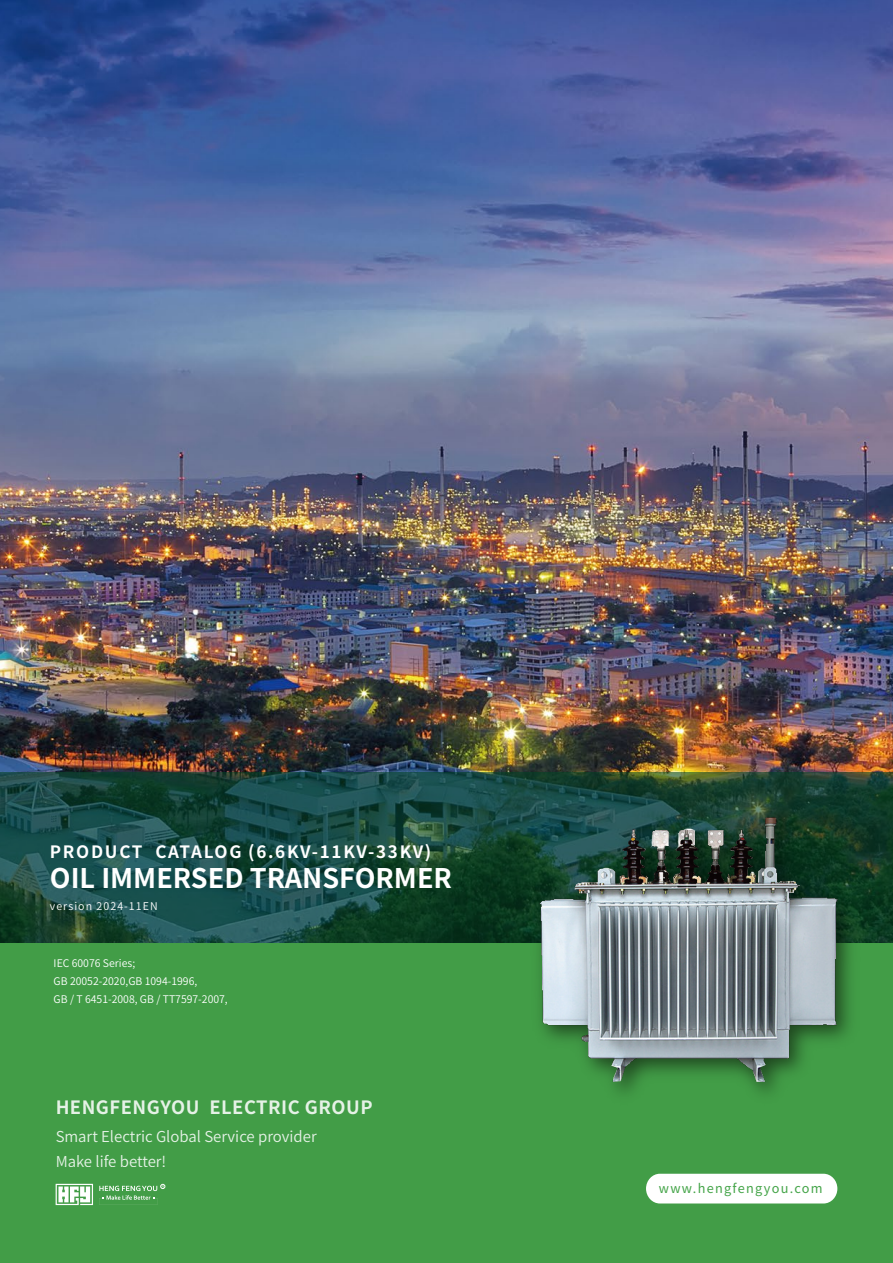
<style>
.page{position:relative;width:893px;height:1263px;background:#fff}
.page>*{position:absolute;margin:0;border:0;box-sizing:border-box;transform-origin:0 0}
.t1{font:700 27px "Source Han Sans CN";color:#fff}
.t2{font:700 18.3px "Source Han Sans CN";letter-spacing:.025em;color:#fff}
.t3{font:700 16.95px "Source Han Sans CN";letter-spacing:.1em;color:#fff}
.t4{font:15px/24.6px "Source Han Sans CN";color:#fff}
.t5{font:12.75px "Source Han Sans CN";letter-spacing:.1em;color:#44a448}
.t6{font:10.65px "Source Han Sans CN";letter-spacing:.1em;color:#fff}
.t7{font:10.5px/18px "Source Han Sans CN";color:#fff}
</style>
<div class="page">
<img style="left:0;top:0;width:893px;height:772px">
<svg style="left:0;top:772px;width:893px;height:171px;background:#18483e"></svg>
<div style="left:0;top:943px;width:893px;height:320px;background:#429d47"></div>
<img style="left:853px;top:801px;width:14px;height:142px">
<img style="left:520px;top:782px;width:333px;height:312px">
<div style="left:646px;top:1174px;width:191px;height:29px;background:#fff;border-radius:14px"></div>
<svg style="left:56px;top:1184px;width:37px;height:21px"></svg>
<svg style="left:99px;top:1184px;width:66px;height:21px"></svg>
<h3 class="t3" style="left:50px;top:842px;width:383px">PRODUCT CATALOG (6.6KV-11KV-33KV)</h3>
<h1 class="t1" style="left:50px;top:863px;width:404px">OIL IMMERSED TRANSFORMER</h1>
<p class="t6" style="left:50px;top:900px;width:109px">version 2024-11EN</p>
<p class="t7" style="left:54px;top:954px;width:176px">IEC 60076 Series;<br>GB 20052-2020,GB 1094-1996,<br>GB / T 6451-2008, GB / TT7597-2007,</p>
<h2 class="t2" style="left:56px;top:1097px;width:319px">HENGFENGYOU ELECTRIC GROUP</h2>
<h3 class="t4" style="left:56px;top:1125px;width:263px">Smart Electric Global Service provider<br>Make life better!</h3>
<p class="t5" style="left:659px;top:1181px;width:165px">www.hengfengyou.com</p>
</div>
